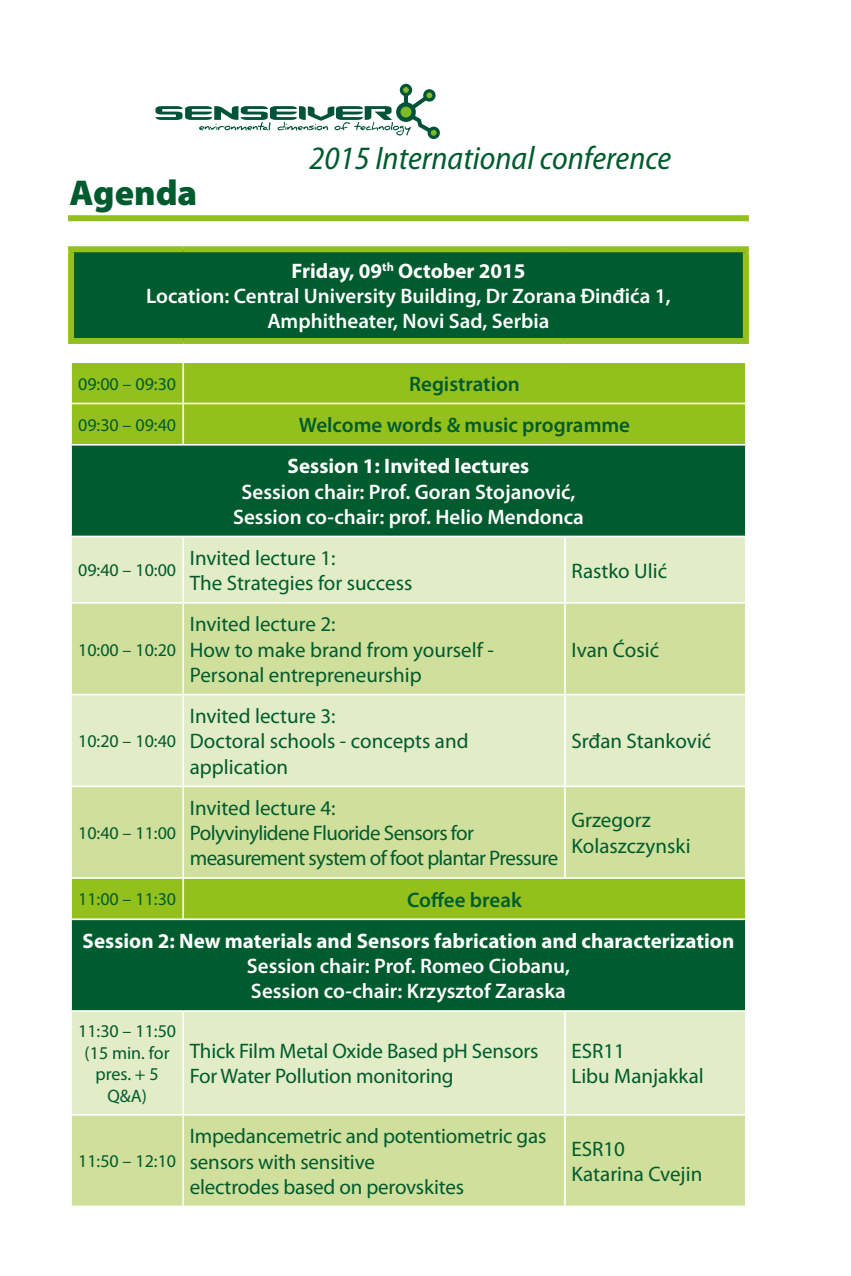
<style>
.page{position:relative;width:851px;height:1276px;background:#fff}
.page>*{position:absolute;margin:0;border:0;box-sizing:border-box;transform-origin:0 0}
.t1{font:900 36px "Myriad Pro";color:#005b2e}
.t2{font:italic semi-condensed 32.7px "Myriad Pro";color:#005b2e}
.t3{font:21px/25.2px "Myriad Pro";letter-spacing:-.005em;color:#005b2e}
.t4{font:600 21px/25.2px "Myriad Pro";color:#fff;text-align:center}
.t5{font:700 21px "Myriad Pro";color:#fff}
.t6{font:21px/25.2px "Myriad Pro";letter-spacing:-.03em;color:#005b2e}
.t7{font:600 21px "Myriad Pro";color:#005b2e}
.t8{font:18px/21.6px "Myriad Pro";color:#005b2e;text-align:center}
</style>
<div class="page">
<div style="left:74px;top:252px;width:668px;height:86px;background:#005b2e"></div>
<svg style="left:72px;top:363px;width:673px;height:172px;background:#468b28"></svg>
<div style="left:72px;top:537px;width:673px;height:65px;background:#e2ecc6"></div>
<svg style="left:72px;top:604px;width:673px;height:601px;background:#b2cd90"></svg>
<hr style="left:182px;top:363px;width:2px;height:40px;background:#fff">
<hr style="left:70px;top:403px;width:113px;height:1px;background:#fff">
<hr style="left:183px;top:403px;width:381px;height:1px;background:#fff">
<hr style="left:182px;top:404px;width:2px;height:40px;background:#fff">
<hr style="left:564px;top:403px;width:182px;height:1px;background:#fff">
<hr style="left:70px;top:444px;width:113px;height:1px;background:#fff">
<hr style="left:183px;top:444px;width:381px;height:1px;background:#fff">
<hr style="left:564px;top:444px;width:182px;height:1px;background:#fff">
<hr style="left:182px;top:537px;width:2px;height:65px;background:#fff">
<hr style="left:564px;top:537px;width:1px;height:65px;background:#fff">
<hr style="left:182px;top:604px;width:2px;height:90px;background:#fff">
<hr style="left:564px;top:604px;width:1px;height:90px;background:#fff">
<hr style="left:70px;top:694px;width:113px;height:1px;background:#fff">
<hr style="left:183px;top:694px;width:381px;height:1px;background:#fff">
<hr style="left:182px;top:695px;width:2px;height:90px;background:#fff">
<hr style="left:564px;top:694px;width:182px;height:1px;background:#fff">
<hr style="left:564px;top:695px;width:1px;height:90px;background:#fff">
<hr style="left:70px;top:785px;width:113px;height:2px;background:#fff">
<hr style="left:183px;top:785px;width:381px;height:2px;background:#fff">
<hr style="left:182px;top:787px;width:2px;height:90px;background:#fff">
<hr style="left:564px;top:785px;width:182px;height:2px;background:#fff">
<hr style="left:564px;top:787px;width:1px;height:90px;background:#fff">
<hr style="left:70px;top:877px;width:113px;height:2px;background:#fff">
<hr style="left:183px;top:877px;width:381px;height:2px;background:#fff">
<hr style="left:182px;top:879px;width:2px;height:39px;background:#fff">
<hr style="left:564px;top:877px;width:182px;height:2px;background:#fff">
<hr style="left:70px;top:918px;width:113px;height:2px;background:#fff">
<hr style="left:183px;top:918px;width:381px;height:2px;background:#fff">
<hr style="left:564px;top:918px;width:182px;height:2px;background:#fff">
<hr style="left:70px;top:1010px;width:113px;height:1px;background:#fff">
<hr style="left:183px;top:1010px;width:381px;height:1px;background:#fff">
<hr style="left:182px;top:1011px;width:2px;height:103px;background:#fff">
<hr style="left:564px;top:1010px;width:182px;height:1px;background:#fff">
<hr style="left:564px;top:1011px;width:1px;height:103px;background:#fff">
<hr style="left:70px;top:1114px;width:113px;height:1px;background:#fff">
<hr style="left:183px;top:1114px;width:381px;height:1px;background:#fff">
<hr style="left:182px;top:1115px;width:2px;height:90px;background:#fff">
<hr style="left:564px;top:1114px;width:182px;height:1px;background:#fff">
<hr style="left:564px;top:1115px;width:1px;height:90px;background:#fff">
<div style="left:68px;top:246px;width:115px;height:6px;background:#94c01e"></div>
<div style="left:68px;top:252px;width:6px;height:86px;background:#94c01e"></div>
<div style="left:183px;top:246px;width:381px;height:6px;background:#94c01e"></div>
<div style="left:564px;top:246px;width:184px;height:6px;background:#94c01e"></div>
<div style="left:742px;top:252px;width:6px;height:86px;background:#94c01e"></div>
<div style="left:68px;top:338px;width:115px;height:6px;background:#94c01e"></div>
<div style="left:183px;top:338px;width:381px;height:6px;background:#94c01e"></div>
<div style="left:564px;top:338px;width:184px;height:6px;background:#94c01e"></div>
<div style="left:68px;top:215px;width:680px;height:6px;background:#94c01e"></div>
<svg style="left:155px;top:84px;width:285px;height:55px"></svg>
<p class="t1" style="left:69px;top:172px;width:129px">Agenda</p>
<p class="t2" style="left:309px;top:140px;width:363px">2015 International conference</p>
<p class="t5" style="left:291px;top:257px;width:235px">Friday, 09<sup>th</sup> October 2015</p>
<p class="t4" style="left:146px;top:283px;width:526px">Location: Central University Building, Dr Zorana Đinđića 1,<br>Amphitheater, Novi Sad, Serbia</p>
<p class="t8" style="left:78px;top:372px;width:99px">09:00 – 09:30</p>
<p class="t7" style="left:409px;top:370px;width:112px">Registration</p>
<p class="t8" style="left:78px;top:414px;width:99px">09:30 – 09:40</p>
<p class="t7" style="left:299px;top:411px;width:332px">Welcome words &amp; music programme</p>
<p class="t5" style="left:287px;top:452px;width:243px">Session 1: Invited lectures</p>
<p class="t4" style="left:233px;top:478px;width:352px">Session chair: Prof. Goran Stojanović,<br>Session co-chair: prof. Helio Mendonca</p>
<p class="t8" style="left:78px;top:559px;width:99px">09:40 – 10:00</p>
<p class="t3" style="left:190px;top:545px;width:224px">Invited lecture 1:<br>The Strategies for success</p>
<p class="t3" style="left:571px;top:557px;width:97px">Rastko Ulić</p>
<p class="t8" style="left:78px;top:638px;width:99px">10:00 – 10:20</p>
<p class="t8" style="left:78px;top:730px;width:99px">10:20 – 10:40</p>
<p class="t8" style="left:78px;top:822px;width:99px">10:40 – 11:00</p>
<p class="t3" style="left:190px;top:611px;width:305px">Invited lecture 2:<br>How to make brand from yourself -<br>Personal entrepreneurship</p>
<p class="t3" style="left:190px;top:703px;width:280px">Invited lecture 3:<br>Doctoral schools - concepts and application</p>
<p class="t6" style="left:190px;top:795px;width:370px">Invited lecture 4:<br>Polyvinylidene Fluoride Sensors for measurement system of foot plantar Pressure</p>
<p class="t3" style="left:571px;top:636px;width:89px">Ivan Ćosić</p>
<p class="t3" style="left:571px;top:728px;width:141px">Srđan Stanković</p>
<p class="t3" style="left:571px;top:807px;width:121px">Grzegorz<br>Kolaszczynski</p>
<p class="t8" style="left:78px;top:888px;width:99px">11:00 – 11:30</p>
<p class="t7" style="left:407px;top:886px;width:116px">Coffee break</p>
<p class="t5" style="left:83px;top:927px;width:653px">Session 2: New materials and Sensors fabrication and characterization</p>
<p class="t4" style="left:247px;top:953px;width:325px">Session chair: Prof. Romeo Ciobanu,</p>
<p class="t4" style="left:251px;top:978px;width:316px">Session co-chair: Krzysztof Zaraska</p>
<p class="t8" style="left:78px;top:1020px;width:99px">11:30 – 11:50</p>
<p class="t8" style="left:85px;top:1041px;width:86px">(15 min. for</p>
<p class="t8" style="left:95px;top:1063px;width:65px">pres. + 5<br>Q&amp;A)</p>
<p class="t3" style="left:190px;top:1038px;width:350px">Thick Film Metal Oxide Based pH Sensors<br>For Water Pollution monitoring</p>
<p class="t3" style="left:571px;top:1038px;width:134px">ESR11<br>Libu Manjakkal</p>
<p class="t8" style="left:78px;top:1150px;width:99px">11:50 – 12:10</p>
<p class="t3" style="left:190px;top:1123px;width:358px">Impedancemetric and potentiometric gas sensors with sensitive</p>
<p class="t3" style="left:190px;top:1173px;width:276px">electrodes based on perovskites</p>
<p class="t3" style="left:571px;top:1136px;width:132px">ESR10<br>Katarina Cvejin</p>
</div>
